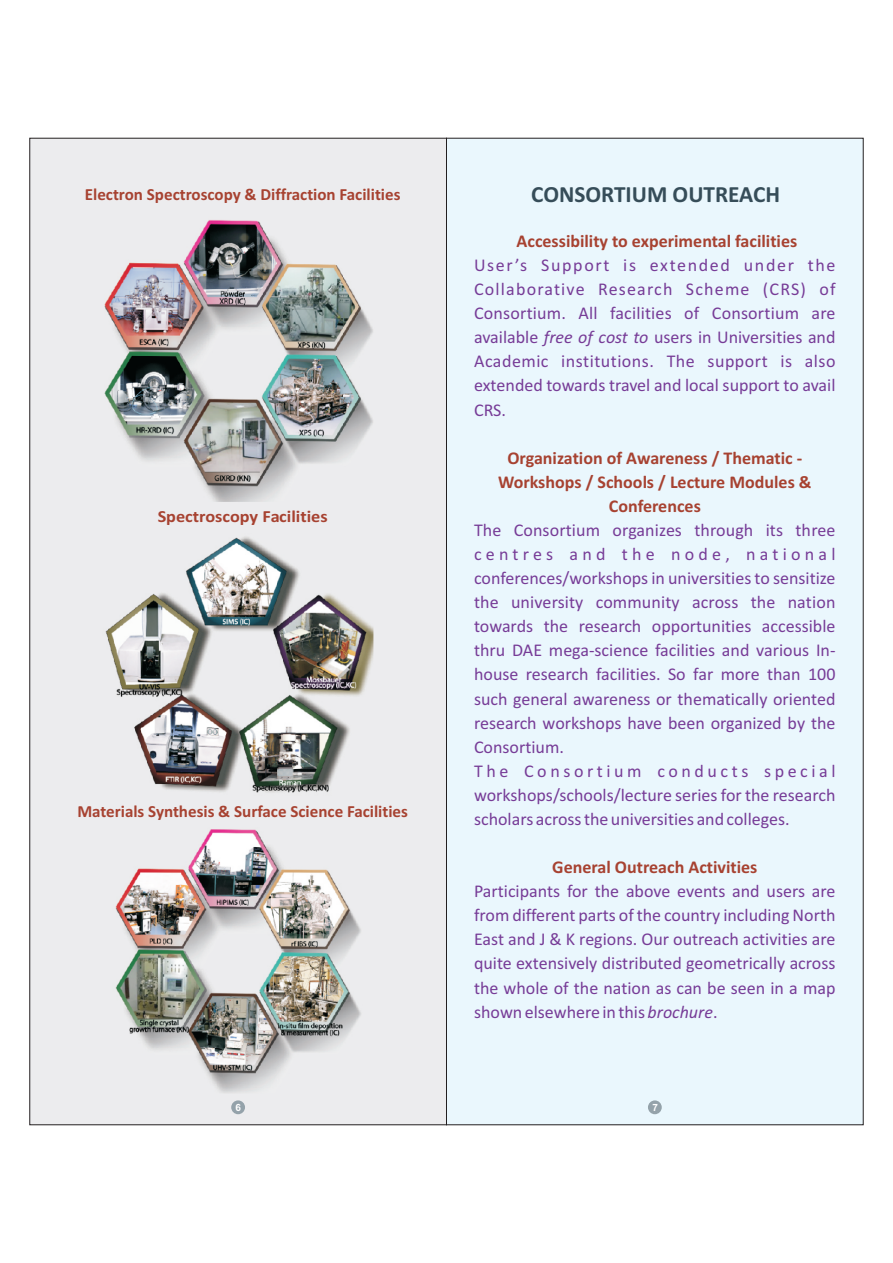
<style>
.page{position:relative;width:893px;height:1263px;background:#fff}
.page>*{position:absolute;margin:0;border:0;box-sizing:border-box;transform-origin:0 0}
.t1{font:700 23.25px "Calibri";color:#364d59}
.t2{font:18px/24.2px "Calibri";color:#773c97;text-align:justify}
.t3{font:700 18px/24.2px "Calibri";color:#a74231;text-align:center}
.t4{font:700 16.95px "Calibri";color:#a74231}
.t5{font:700 16.95px "Calibri";color:#a74231;scale:1.07 1}
.t6{font:700 10.05px "Arial";color:#fff}
.s1{font-style:italic}
</style>
<div class="page">
<div style="left:447px;top:138px;width:416px;height:987px;background:#eaf7fd"></div>
<div style="left:29px;top:138px;width:418px;height:987px;background:#ececee"></div>
<div style="left:231px;top:1100px;width:14px;height:14px;background:#94a2aa;border-radius:50%"></div>
<div style="left:648px;top:1100px;width:14px;height:14px;background:#94a2aa;border-radius:50%"></div>
<img style="left:101px;top:216px;width:274px;height:286px">
<img style="left:103px;top:533px;width:271px;height:264px">
<img style="left:113px;top:827px;width:250px;height:266px">
<p class="t4" style="left:85px;top:187px;width:317px">Electron Spectroscopy &amp; Diffraction Facilities</p>
<p class="t5" style="left:158px;top:509px;width:160px">Spectroscopy Facilities</p>
<p class="t4" style="left:77px;top:804px;width:332px">Materials Synthesis &amp; Surface Science Facilities</p>
<p class="t1" style="left:531px;top:184px;width:250px">CONSORTIUM OUTREACH</p>
<p class="t3" style="left:517px;top:230px;width:282px">Accessibility to experimental facilities</p>
<p class="t2" style="left:474px;top:254px;width:363px">User’s Support is extended under the Collaborative Research Scheme (CRS) of Consortium. All facilities of Consortium are available <span class="s1">free of cost to</span> users in Universities and Academic institutions. The support is also extended towards travel and local support to avail CRS.</p>
<p class="t3" style="left:498px;top:447px;width:315px">Organization of Awareness / Thematic -<br>Workshops / Schools / Lecture Modules &amp;<br>Conferences</p>
<p class="t2" style="left:474px;top:519px;width:363px;text-align:left">The Consortium organizes through its three centres and the node, national conferences/workshops in universities to sensitize the university community across the nation towards the research opportunities accessible thru DAE mega-science facilities and various In&shy;house research facilities. So far more than 100 such general awareness or thematically oriented research workshops have been organized by the Consortium.<br>The Consortium conducts special workshops/schools/lecture series for the research scholars across the universities and colleges.</p>
<p class="t3" style="left:552px;top:856px;width:207px">General Outreach Activities</p>
<p class="t2" style="left:474px;top:881px;width:363px">Participants for the above events and users are from different parts of the country including North East and J &amp; K regions. Our outreach activities are quite extensively distributed geometrically across the whole of the nation as can be seen in a map shown elsewhere in this <span class="s1">brochure</span>.</p>
<p class="t6" style="left:236px;top:1103px;width:7px">6</p>
<p class="t6" style="left:652px;top:1103px;width:7px">7</p>
</div>
